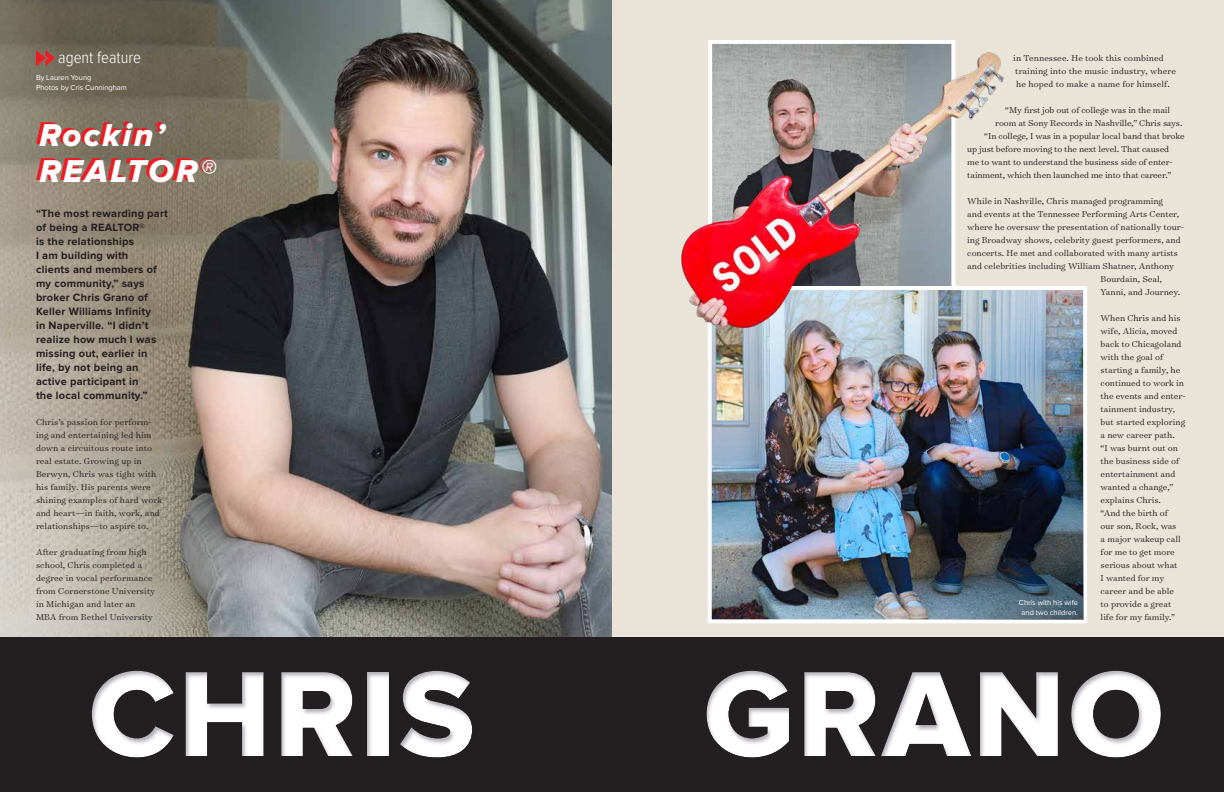
<style>
.page{position:relative;width:1224px;height:792px;background:#fff}
.page>*{position:absolute;margin:0;border:0;box-sizing:border-box;transform-origin:0 0}
.t1{font:125.7px "Proxima Nova Extrabld";letter-spacing:.02em;color:#fff}
.t2{font:32.7px/36.9px "Proxima Nova Extrabld It";letter-spacing:.075em;color:#fff}
.t3{font:300 17px "Proxima Nova Cond";color:#fff}
.t4{font:700 11px/14px "Proxima Nova";letter-spacing:.02em;color:#231f20}
.t5{font:300 9.8px/13px "Surveyor Text";color:#231f20}
.t6{font:7.5px/10px "Proxima Nova";color:#fff}
</style>
<div class="page">
<div style="left:612px;top:0;width:612px;height:792px;background:#e9e3d8"></div>
<img style="left:0;top:0;width:612px;height:638px">
<svg style="left:36px;top:50px;width:19px;height:16px"></svg>
<svg style="left:708px;top:40px;width:248px;height:9px"></svg>
<img style="left:708px;top:286px;width:379px;height:338px">
<img style="left:872px;top:409px;width:211px;height:210px">
<img style="left:681px;top:49px;width:348px;height:294px">
<div style="left:0;top:638px;width:1224px;height:154px;background:#231f20"></div>
<div style="left:681px;top:656px;width:543px;height:128px;background:#98949f;opacity:.75"></div>
<div style="left:66px;top:656px;width:557px;height:128px;background:#98949f;opacity:.75"></div>
<h3 class="t3" style="left:58px;top:50px;width:84px">agent feature</h3>
<p class="t6" style="left:36px;top:73px;width:92px">By Lauren Young<br>Photos by Cris Cunningham</p>
<h2 class="t2" style="left:39px;top:117px;width:178px">Rockin’<br>REALTOR®</h2>
<p class="t4" style="left:36px;top:206px;width:134px">“The most rewarding part of being a REALTOR®<br>is the relationships<br>I am building with<br>clients and members of my community,” says broker Chris Grano of<br>Keller Williams Infinity<br>in Naperville. “I didn’t realize how much I was missing out, earlier in life, by not being an active participant in<br>the local community.”</p>
<p class="t5" style="left:36px;top:415px;width:128px">Chris’s passion for perform&shy;ing and entertaining led him down a circuitous route into real estate. Growing up in<br>Berwyn, Chris was tight with his family. His parents were shining examples of hard work and heart—in faith, work, and relationships—to aspire to.</p>
<p class="t5" style="left:36px;top:545px;width:121px">After graduating from high school, Chris completed a degree in vocal performance from Cornerstone University in Michigan and later an<br>MBA from Bethel University</p>
<p class="t5" style="left:1013px;top:51px;width:164px">in Tennessee. He took this combined training into the music industry, where he hoped to make a name for himself.</p>
<p class="t5" style="left:1005px;top:103px;width:166px">“My first job out of college was in the mail</p>
<p class="t5" style="left:995px;top:116px;width:189px">room at Sony Records in Nashville,” Chris says.</p>
<p class="t5" style="left:984px;top:129px;width:202px">“In college, I was in a popular local band that broke</p>
<p class="t5" style="left:967px;top:142px;width:203px">up just before moving to the next level. That caused</p>
<p class="t5" style="left:967px;top:155px;width:207px">me to want to understand the business side of enter-</p>
<p class="t5" style="left:967px;top:168px;width:205px">tainment, which then launched me into that career.”</p>
<p class="t5" style="left:967px;top:194px;width:197px">While in Nashville, Chris managed programming</p>
<p class="t5" style="left:967px;top:207px;width:213px">and events at the Tennessee Performing Arts Center,</p>
<p class="t5" style="left:967px;top:220px;width:218px">where he oversaw the presentation of nationally tour-</p>
<p class="t5" style="left:967px;top:233px;width:215px">ing Broadway shows, celebrity guest performers, and</p>
<p class="t5" style="left:967px;top:246px;width:212px">concerts. He met and collaborated with many artists</p>
<p class="t5" style="left:967px;top:259px;width:208px">and celebrities including William Shatner, Anthony</p>
<p class="t5" style="left:1101px;top:272px;width:63px">Bourdain, Seal,</p>
<p class="t5" style="left:1101px;top:285px;width:81px">Yanni, and Journey.</p>
<p class="t5" style="left:1101px;top:311px;width:87px">When Chris and his wife, Alicia, moved back to Chicagoland with the goal of starting a family, he continued to work in the events and enter&shy;tainment industry, but started exploring a new career path.<br>“I was burnt out on the business side of entertainment and wanted a change,” explains Chris.<br>“And the birth of<br>our son, Rock, was<br>a major wakeup call for me to get more serious about what<br>I wanted for my career and be able<br>to provide a great life for my family.”</p>
<p class="t6" style="left:1019px;top:597px;width:61px;text-align:center">Chris with his wife and two children.</p>
<h1 class="t1" style="left:89px;top:657px;width:388px">CHRIS</h1>
<h1 class="t1" style="left:703px;top:657px;width:462px">GRANO</h1>
</div>
